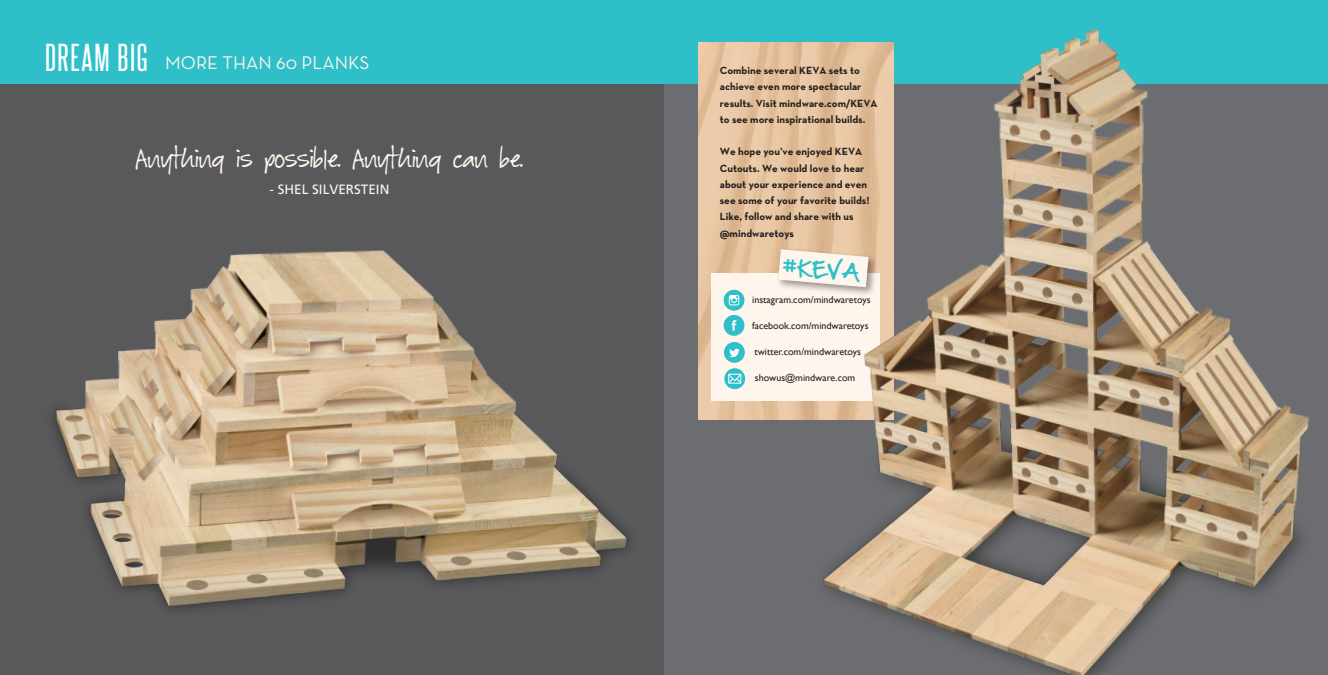
<style>
.page{position:relative;width:1328px;height:675px;background:#59595c}
.page>*{position:absolute;margin:0;border:0;box-sizing:border-box;transform-origin:0 0}
.t1{font:33.5px "Steelfish Rg";letter-spacing:.05em;color:#fff}
.t2{font:19.12px "Hand Of Sean";color:#2ebfc8}
.t3{font:18.75px "Neutra Text";color:#fef5ed}
.t4{font:17.5px "Baby Boston";color:#fef5ed}
.t5{font:13.5px "Frutiger";color:#fef5ed}
.t6{font:700 10.62px/16.2px "Neutra Text";color:#231f20}
.t7{font:10px "Gill Sans";color:#231f20}
</style>
<div class="page">
<div style="left:664px;top:57px;width:664px;height:618px;background:#6c6d70"></div>
<div style="left:0;top:0;width:1328px;height:84px;background:#2ebfc8"></div>
<img style="left:53px;top:250px;width:576px;height:360px">
<svg style="left:698px;top:42px;width:73px;height:377px;background:#e7c4a1"></svg>
<div style="left:711px;top:274px;width:169px;height:127px;background:#fef5ed"></div>
<svg style="left:723px;top:290px;width:21px;height:21px"></svg>
<svg style="left:729px;top:295px;width:10px;height:10px"></svg>
<div style="left:724px;top:342px;width:21px;height:21px;background:#2ebfc8;border-radius:50%"></div>
<svg style="left:729px;top:349px;width:10px;height:8px"></svg>
<div style="left:723px;top:315px;width:21px;height:21px;background:#2ebfc8;border-radius:50%"></div>
<svg style="left:731px;top:320px;width:5px;height:11px"></svg>
<div style="left:724px;top:368px;width:21px;height:21px;background:#2ebfc8;border-radius:50%"></div>
<div style="left:728px;top:374px;width:13px;height:10px;border:1px solid #fff"></div>
<svg style="left:728px;top:373px;width:14px;height:10px"></svg>
<img style="left:771px;top:29px;width:538px;height:646px">
<p class="t1" style="left:45px;top:37px;width:104px">DREAM BIG</p>
<p class="t3" style="left:165px;top:52px;width:206px">MORE THAN 60 PLANKS</p>
<p class="t4" style="left:136px;top:151px;width:388px">Anything is possible. Anything can be.</p>
<p class="t5" style="left:269px;top:182px;width:121px">- SHEL SILVERSTEIN</p>
<p class="t6" style="left:720px;top:62px;width:159px">Combine several KEVA sets to achieve even more spectacular results. Visit mindware.com/KEVA to see more inspirational builds.</p>
<p class="t6" style="left:720px;top:143px;width:151px">We hope you’ve enjoyed KEVA<br>Cutouts. We would love to hear about your experience and even see some of your favorite builds!<br>Like, follow and share with us @mindwaretoys</p>
<p class="t2" style="left:784px;top:250px;width:78px;rotate:4deg">#KEVA</p>
<p class="t7" style="left:752px;top:293px;width:120px">instagram.com/mindwaretoys</p>
<p class="t7" style="left:752px;top:320px;width:118px">facebook.com/mindwaretoys</p>
<p class="t7" style="left:754px;top:346px;width:108px">twitter.com/mindwaretoys</p>
<p class="t7" style="left:755px;top:372px;width:102px">showus@mindware.com</p>
</div>
